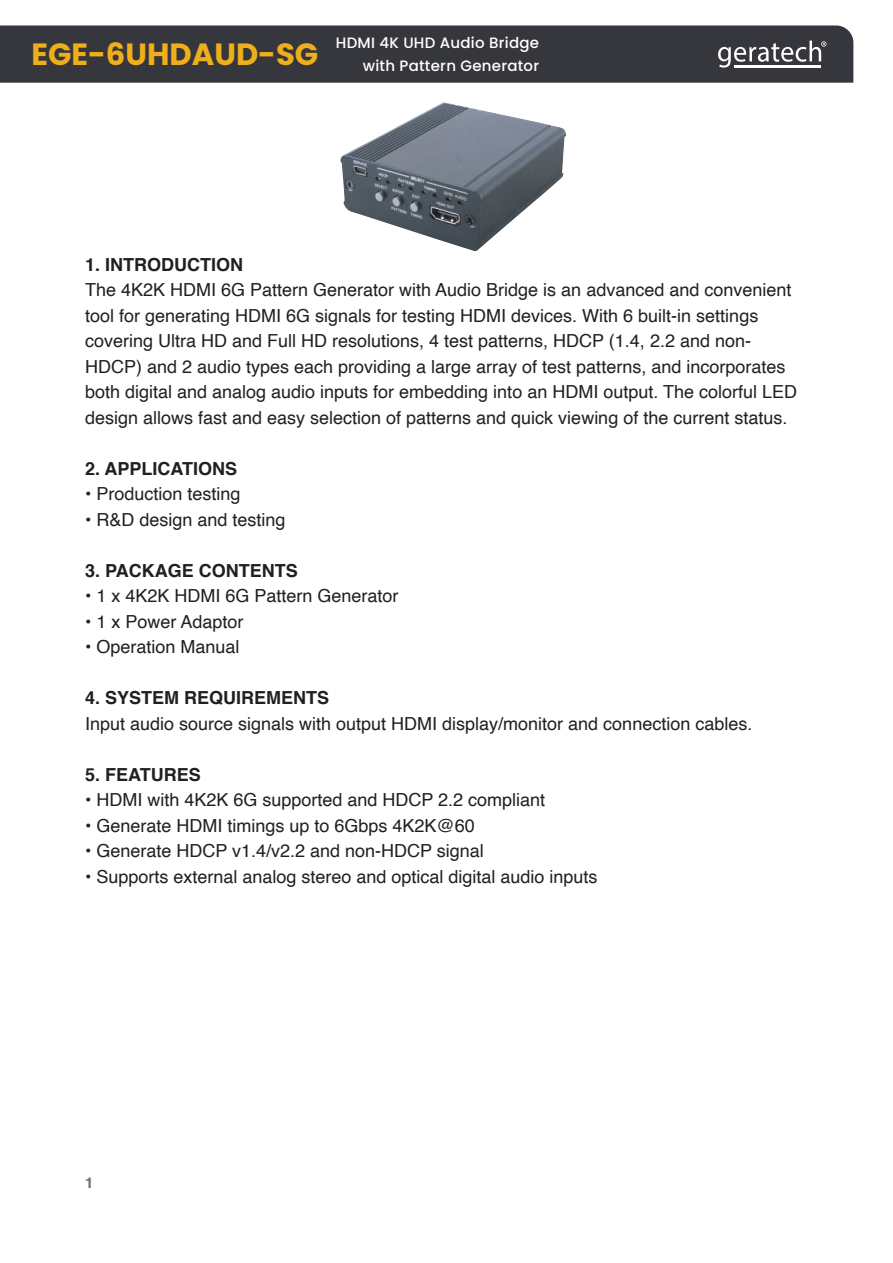
<style>
.page{position:relative;width:893px;height:1263px;background:#fff}
.page>*{position:absolute;margin:0;border:0;box-sizing:border-box;transform-origin:0 0}
.t1{font:700 30.75px "Poppins";color:#eeaf1b}
.Paragraph{font:18px "Helvetica";color:#231f20}
.Paragraph-2{font:700 18px "Helvetica";color:#231f20}
.t2{font:500 15px "Poppins";letter-spacing:.015em;color:#fff}
.t3{font:700 15px "Helvetica";color:#6c6d70}
</style>
<div class="page">
<div style="left:0;top:25px;width:853px;height:58px;background:#36373d"></div>
<svg style="left:718px;top:41px;width:108px;height:27px"></svg>
<hr style="left:762px;top:65px;width:30px;height:2px;background:#fff">
<hr style="left:792px;top:65px;width:29px;height:2px;background:#fff">
<hr style="left:734px;top:65px;width:28px;height:2px;background:#fff">
<img style="left:340px;top:102px;width:226px;height:149px">
<h1 class="t1" style="left:31px;top:36px;width:288px">EGE-6UHDAUD-SG</h1>
<p class="t2" style="left:336px;top:34px;width:205px">HDMI 4K UHD Audio Bridge</p>
<p class="t2" style="left:363px;top:57px;width:178px">with Pattern Generator</p>
<p class="Paragraph-2" style="left:85px;top:250px;width:160px">1. INTRODUCTION</p>
<p class="Paragraph" style="left:85px;top:276px;width:708px">The 4K2K HDMI 6G Pattern Generator with Audio Bridge is an advanced and convenient</p>
<p class="Paragraph" style="left:85px;top:302px;width:675px">tool for generating HDMI 6G signals for testing HDMI devices. With 6 built-in settings</p>
<p class="Paragraph" style="left:85px;top:327px;width:667px">covering Ultra HD and Full HD resolutions, 4 test patterns, HDCP (1.4, 2.2 and non-</p>
<p class="Paragraph" style="left:85px;top:353px;width:702px">HDCP) and 2 audio types each providing a large array of test patterns, and incorporates</p>
<p class="Paragraph" style="left:85px;top:378px;width:714px">both digital and analog audio inputs for embedding into an HDMI output. The colorful LED</p>
<p class="Paragraph" style="left:85px;top:404px;width:704px">design allows fast and easy selection of patterns and quick viewing of the current status.</p>
<p class="Paragraph-2" style="left:85px;top:454px;width:154px">2. APPLICATIONS</p>
<p class="Paragraph" style="left:85px;top:480px;width:157px">• Production testing</p>
<p class="Paragraph" style="left:85px;top:506px;width:202px">• R&amp;D design and testing</p>
<p class="Paragraph-2" style="left:85px;top:556px;width:214px">3. PACKAGE CONTENTS</p>
<p class="Paragraph" style="left:85px;top:582px;width:315px">• 1 x 4K2K HDMI 6G Pattern Generator</p>
<p class="Paragraph" style="left:85px;top:608px;width:160px">• 1 x Power Adaptor</p>
<p class="Paragraph" style="left:85px;top:633px;width:156px">• Operation Manual</p>
<p class="Paragraph-2" style="left:85px;top:683px;width:246px">4. SYSTEM REQUIREMENTS</p>
<p class="Paragraph" style="left:85px;top:710px;width:669px">Input audio source signals with output HDMI display/monitor and connection cables.</p>
<p class="Paragraph-2" style="left:85px;top:760px;width:117px">5. FEATURES</p>
<p class="Paragraph" style="left:85px;top:786px;width:462px">• HDMI with 4K2K 6G supported and HDCP 2.2 compliant</p>
<p class="Paragraph" style="left:85px;top:812px;width:391px">• Generate HDMI timings up to 6Gbps 4K2K@60</p>
<p class="Paragraph" style="left:85px;top:837px;width:400px">• Generate HDCP v1.4/v2.2 and non-HDCP signal</p>
<p class="Paragraph" style="left:85px;top:863px;width:514px">• Supports external analog stereo and optical digital audio inputs</p>
<p class="t3" style="left:85px;top:1171px;width:10px">1</p>
</div>
